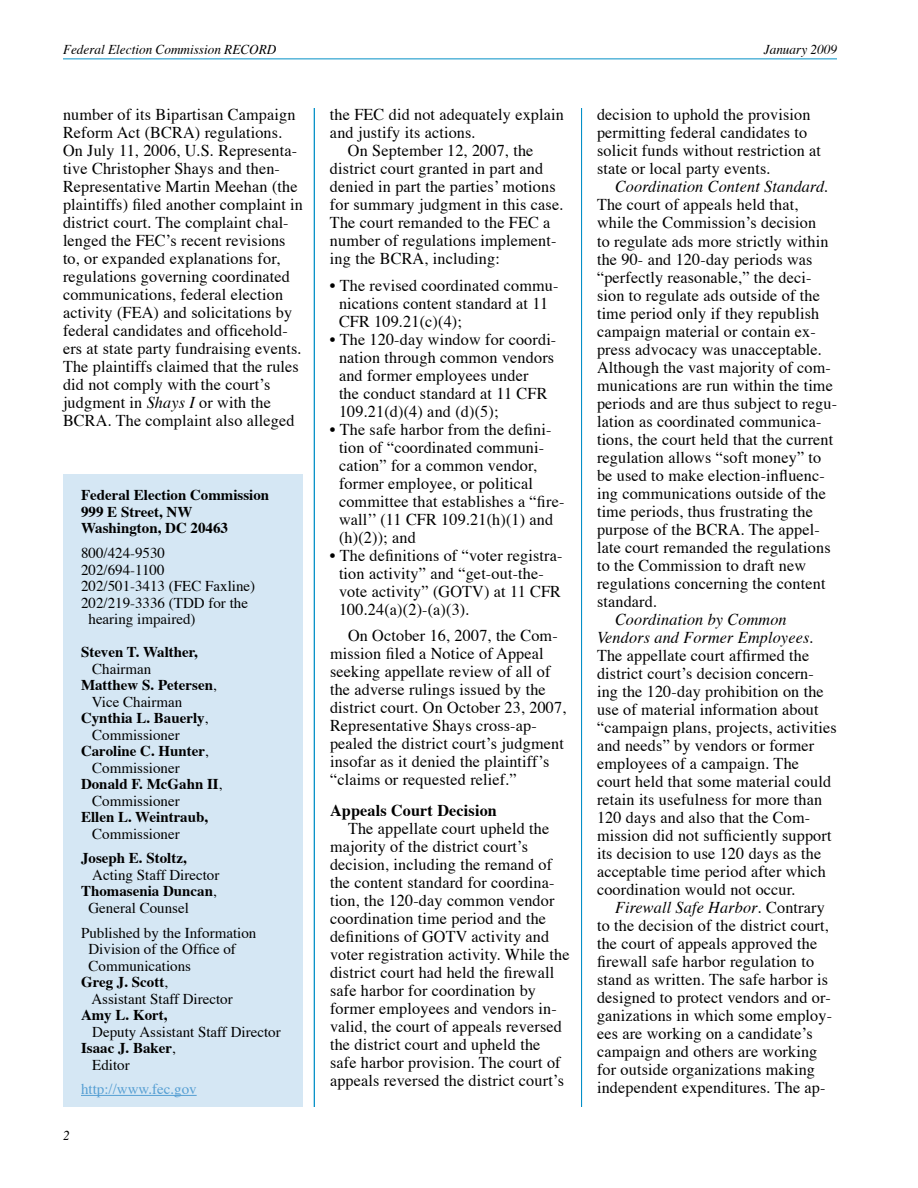
<style>
.page{position:relative;width:918px;height:1188px;background:#fff}
.page>*{position:absolute;margin:0;border:0;box-sizing:border-box;transform-origin:0 0}
.t1{font:16.5px/18px "Times";letter-spacing:.01em;color:#000}
.t2{font:italic 16.5px/18px "Times";letter-spacing:.01em;color:#000;text-align:center}
.t3{font:700 16.5px "Times";letter-spacing:.01em;color:#000}
.t4{font:15px "Times";color:#000}
.t5{font:700 15px/16.5px "Times";color:#000}
.t6{font:15px "Times";color:#569fd3}
.t7{font:italic 13.5px "Times";color:#000}
.s1{font-style:italic}
.s2{font-weight:400}
</style>
<div class="page">
<hr style="left:63px;top:58px;width:774px;height:1px;background:#0490c7">
<hr style="left:314px;top:108px;width:1px;height:999px;background:#0490c7">
<hr style="left:581px;top:108px;width:1px;height:999px;background:#0490c7">
<div style="left:63px;top:474px;width:240px;height:633px;background:#d5e7f4"></div>
<hr style="left:81px;top:1095px;width:116px;height:1px;background:#569fd3">
<p class="t7" style="left:63px;top:37px;width:215px">Federal Election Commission RECORD</p>
<p class="t7" style="left:764px;top:37px;width:75px">January 2009</p>
<p class="t1" style="left:63px;top:104px;width:241px">number of its Bipartisan Campaign Reform Act (BCRA) regulations.<br>On July 11, 2006, U.S. Representa&shy;tive Christopher Shays and then-Representative Martin Meehan (the plaintiffs) filed another complaint in district court. The complaint chal&shy;lenged the FEC’s recent revisions to, or expanded explanations for, regulations governing coordinated communications, federal election activity (FEA) and solicitations by federal candidates and officehold&shy;ers at state party fundraising events.<br>The plaintiffs claimed that the rules did not comply with the court’s judgment in <span class="s1">Shays I</span> or with the BCRA. The complaint also alleged</p>
<p class="t1" style="left:330px;top:104px;width:235px">the FEC did not adequately explain</p>
<p class="t1" style="left:330px;top:122px;width:147px">and justify its actions.</p>
<p class="t1" style="left:348px;top:140px;width:187px">On September 12, 2007, the</p>
<p class="t1" style="left:330px;top:158px;width:215px">district court granted in part and</p>
<p class="t1" style="left:330px;top:176px;width:227px">denied in part the parties’ motions</p>
<p class="t1" style="left:330px;top:194px;width:235px">for summary judgment in this case.</p>
<p class="t1" style="left:330px;top:212px;width:222px">The court remanded to the FEC a</p>
<p class="t1" style="left:330px;top:230px;width:228px">number of regulations implement-</p>
<p class="t1" style="left:330px;top:248px;width:171px">ing the BCRA, including:</p>
<p class="t1" style="left:339px;top:275px;width:221px;text-indent:-9px">• The revised coordinated commu&shy;nications content standard at 11<br>CFR 109.21(c)(4);</p>
<p class="t1" style="left:339px;top:329px;width:219px;text-indent:-9px">• The 120-day window for coordi&shy;nation through common vendors and former employees under<br>the conduct standard at 11 CFR<br>109.21(d)(4) and (d)(5);</p>
<p class="t1" style="left:339px;top:419px;width:227px;text-indent:-9px">• The safe harbor from the defini&shy;tion of “coordinated communi&shy;cation” for a common vendor, former employee, or political committee that establishes a “fire&shy;wall’’ (11 CFR 109.21(h)(1) and (h)(2)); and</p>
<p class="t1" style="left:339px;top:545px;width:225px;text-indent:-9px">• The definitions of “voter registra&shy;tion activity” and “get-out-the&shy;vote activity” (GOTV) at 11 CFR<br>100.24(a)(2)-(a)(3).</p>
<p class="t1" style="left:330px;top:625px;width:238px;text-indent:18px">On October 16, 2007, the Com&shy;mission filed a Notice of Appeal seeking appellate review of all of the adverse rulings issued by the district court. On October 23, 2007, Representative Shays cross-ap&shy;pealed the district court’s judgment insofar as it denied the plaintiff’s “claims or requested relief.”</p>
<p class="t3" style="left:330px;top:795px;width:168px">Appeals Court Decision</p>
<p class="t1" style="left:330px;top:819px;width:241px;text-indent:18px">The appellate court upheld the majority of the district court’s decision, including the remand of the content standard for coordina&shy;tion, the 120-day common vendor coordination time period and the definitions of GOTV activity and voter registration activity. While the district court had held the firewall safe harbor for coordination by former employees and vendors in&shy;valid, the court of appeals reversed the district court and upheld the safe harbor provision. The court of appeals reversed the district court’s</p>
<p class="t5" style="left:81px;top:485px;width:190px">Federal Election Commission<br>999 E Street, NW<br>Washington, DC 20463</p>
<p class="t4" style="left:81px;top:539px;width:86px">800/424-9530</p>
<p class="t4" style="left:81px;top:555px;width:85px">202/694-1100</p>
<p class="t4" style="left:81px;top:572px;width:176px">202/501-3413 (FEC Faxline)</p>
<p class="t4" style="left:81px;top:588px;width:169px">202/219-3336 (TDD for the</p>
<p class="t4" style="left:88px;top:605px;width:109px">hearing impaired)</p>
<p class="t5" style="left:81px;top:642px;width:118px">Steven T. Walther,</p>
<p class="t4" style="left:92px;top:654px;width:61px">Chairman</p>
<p class="t5" style="left:81px;top:675px;width:137px">Matthew S. Petersen<span class="s2">,</span></p>
<p class="t4" style="left:92px;top:687px;width:92px">Vice Chairman</p>
<p class="t5" style="left:81px;top:708px;width:129px">Cynthia L. Bauerly<span class="s2">,</span></p>
<p class="t4" style="left:92px;top:720px;width:89px">Commissioner</p>
<p class="t5" style="left:81px;top:741px;width:130px">Caroline C. Hunter<span class="s2">,</span></p>
<p class="t4" style="left:92px;top:753px;width:89px">Commissioner</p>
<p class="t5" style="left:81px;top:774px;width:143px">Donald F. McGahn II<span class="s2">,</span></p>
<p class="t4" style="left:92px;top:786px;width:89px">Commissioner</p>
<p class="t5" style="left:81px;top:807px;width:129px">Ellen L. Weintraub,</p>
<p class="t4" style="left:92px;top:819px;width:89px">Commissioner</p>
<p class="t5" style="left:81px;top:848px;width:107px">Joseph E. Stoltz,</p>
<p class="t4" style="left:92px;top:861px;width:129px">Acting Staff Director</p>
<p class="t5" style="left:81px;top:881px;width:137px">Thomasenia Duncan<span class="s2">,</span></p>
<p class="t4" style="left:88px;top:894px;width:102px">General Counsel</p>
<p class="t4" style="left:81px;top:918px;width:177px">Published by the Information</p>
<p class="t4" style="left:88px;top:935px;width:149px">Division of the Office of</p>
<p class="t4" style="left:88px;top:951px;width:104px">Communications</p>
<p class="t5" style="left:81px;top:972px;width:89px">Greg J. Scott<span class="s2">,</span></p>
<p class="t4" style="left:91px;top:984px;width:143px">Assistant Staff Director</p>
<p class="t5" style="left:81px;top:1005px;width:88px">Amy L. Kort,</p>
<p class="t4" style="left:92px;top:1017px;width:190px">Deputy Assistant Staff Director</p>
<p class="t5" style="left:81px;top:1038px;width:96px">Isaac J. Baker<span class="s2">,</span></p>
<p class="t4" style="left:92px;top:1050px;width:39px">Editor</p>
<p class="t6" style="left:81px;top:1075px;width:117px">http://www.fec.gov</p>
<p class="t7" style="left:63px;top:1123px;width:8px">2</p>
<p class="t1" style="left:597px;top:105px;width:225px">decision to uphold the provision permitting federal candidates to solicit funds without restriction at state or local party events.</p>
<p class="t2" style="left:615px;top:177px;width:215px">Coordination Content Standard.</p>
<p class="t1" style="left:597px;top:195px;width:242px">The court of appeals held that, while the Commission’s decision<br>to regulate ads more strictly within the 90- and 120-day periods was “perfectly reasonable,” the deci&shy;sion to regulate ads outside of the time period only if they republish campaign material or contain ex&shy;press advocacy was unacceptable.<br>Although the vast majority of com&shy;munications are run within the time periods and are thus subject to regu&shy;lation as coordinated communica&shy;tions, the court held that the current regulation allows “soft money” to be used to make election-influenc&shy;ing communications outside of the time periods, thus frustrating the purpose of the BCRA. The appel&shy;late court remanded the regulations to the Commission to draft new regulations concerning the content standard.</p>
<p class="t2" style="left:597px;top:609px;width:218px">Coordination by Common<br>Vendors and Former Employees.</p>
<p class="t1" style="left:597px;top:645px;width:241px">The appellate court affirmed the district court’s decision concern&shy;ing the 120-day prohibition on the use of material information about “campaign plans, projects, activities and needs” by vendors or former employees of a campaign. The court held that some material could retain its usefulness for more than 120 days and also that the Com&shy;mission did not sufficiently support its decision to use 120 days as the acceptable time period after which coordination would not occur.</p>
<p class="t1" style="left:597px;top:897px;width:237px;text-indent:18px"><span class="s1">Firewall Safe Harbor</span>. Contrary to the decision of the district court, the court of appeals approved the firewall safe harbor regulation to stand as written. The safe harbor is designed to protect vendors and or&shy;ganizations in which some employ&shy;ees are working on a candidate’s campaign and others are working for outside organizations making independent expenditures. The ap-</p>
</div>
